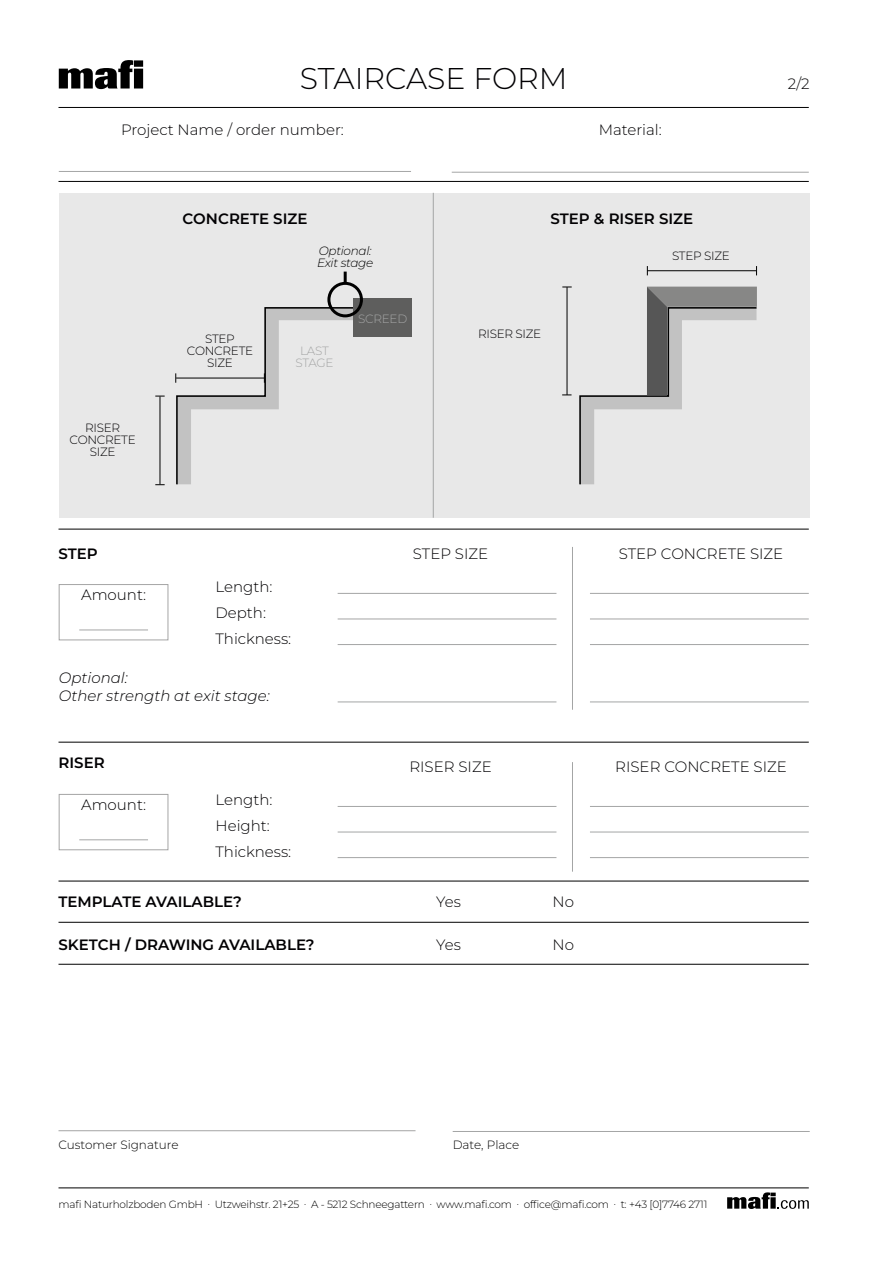
<style>
.page{position:relative;width:893px;height:1263px;background:#fff}
.page>*{position:absolute;margin:0;border:0;box-sizing:border-box;transform-origin:0 0}
.t1{font:300 30px "Montserrat";color:#020103}
.t2{font:300 15px "Montserrat";color:#020103}
.t3{font:600 15px "Montserrat";color:#020103}
.t4{font:italic 300 15px/18px "Montserrat";color:#020103}
.t5{font:300 12px/12px "Montserrat";letter-spacing:-.025em;color:#020103;text-align:center}
.t6{font:300 12px "Montserrat";color:#000}
.t7{font:italic 300 12px/12px "Montserrat";letter-spacing:-.025em;color:#000}
.t8{font:300 12px/12px "Montserrat";letter-spacing:-.025em;color:#a4a5a5;text-align:center}
.t9{font:300 10.5px "Montserrat";letter-spacing:-.02em;color:#000}
</style>
<div class="page">
<div style="left:59px;top:193px;width:751px;height:325px;background:#e8e8e8"></div>
<hr style="left:59px;top:1130px;width:357px;height:1px;background:#a4a5a5">
<hr style="left:59px;top:1187px;width:750px;height:1px;background:#000">
<hr style="left:453px;top:1131px;width:357px;height:1px;background:#a4a5a5">
<svg style="left:727px;top:1192px;width:82px;height:17px"></svg>
<hr style="left:59px;top:171px;width:352px;height:1px;background:#a4a5a5">
<hr style="left:59px;top:529px;width:750px;height:1px;background:#000">
<hr style="left:59px;top:181px;width:750px;height:1px;background:#000">
<hr style="left:59px;top:742px;width:750px;height:1px;background:#000">
<hr style="left:59px;top:881px;width:750px;height:1px;background:#000">
<hr style="left:59px;top:107px;width:750px;height:1px;background:#000">
<hr style="left:452px;top:172px;width:357px;height:1px;background:#a4a5a5">
<svg style="left:59px;top:60px;width:84px;height:29px"></svg>
<hr style="left:59px;top:922px;width:750px;height:1px;background:#000">
<hr style="left:59px;top:964px;width:750px;height:1px;background:#000">
<hr style="left:338px;top:593px;width:218px;height:1px;background:#a4a5a5">
<hr style="left:338px;top:806px;width:218px;height:1px;background:#a4a5a5">
<hr style="left:590px;top:593px;width:219px;height:1px;background:#a4a5a5">
<hr style="left:590px;top:806px;width:219px;height:1px;background:#a4a5a5">
<hr style="left:338px;top:619px;width:218px;height:1px;background:#a4a5a5">
<hr style="left:338px;top:832px;width:218px;height:1px;background:#a4a5a5">
<hr style="left:590px;top:619px;width:219px;height:1px;background:#a4a5a5">
<hr style="left:590px;top:832px;width:219px;height:1px;background:#a4a5a5">
<hr style="left:338px;top:644px;width:218px;height:1px;background:#a4a5a5">
<hr style="left:338px;top:701px;width:218px;height:1px;background:#a4a5a5">
<hr style="left:338px;top:857px;width:218px;height:1px;background:#a4a5a5">
<hr style="left:572px;top:547px;width:1px;height:163px;background:#a4a5a5">
<hr style="left:433px;top:193px;width:1px;height:325px;background:#a4a5a5">
<hr style="left:572px;top:762px;width:1px;height:110px;background:#a4a5a5">
<hr style="left:590px;top:644px;width:219px;height:1px;background:#a4a5a5">
<hr style="left:590px;top:701px;width:219px;height:1px;background:#a4a5a5">
<hr style="left:590px;top:857px;width:219px;height:1px;background:#a4a5a5">
<hr style="left:79px;top:630px;width:69px;height:1px;background:#a4a5a5">
<hr style="left:79px;top:839px;width:69px;height:1px;background:#a4a5a5">
<div style="left:59px;top:584px;width:109px;height:56px;border:1px solid #a5a5a5"></div>
<div style="left:59px;top:794px;width:109px;height:56px;border:1px solid #a5a5a5"></div>
<svg style="left:175px;top:306px;width:180px;height:179px"></svg>
<hr style="left:160px;top:396px;width:1px;height:88px;background:#000">
<hr style="left:647px;top:270px;width:109px;height:1px;background:#000">
<hr style="left:567px;top:287px;width:1px;height:108px;background:#000">
<svg style="left:579px;top:287px;width:178px;height:198px"></svg>
<div style="left:353px;top:298px;width:59px;height:38px;background:#5e5e5d"></div>
<div style="left:327px;top:282px;width:36px;height:35px;border:3px solid #000;border-radius:50%"></div>
<svg style="left:344px;top:272px;width:3px;height:11px"></svg>
<h1 class="t1" style="left:300px;top:58px;width:269px">STAIRCASE FORM</h1>
<p class="t2" style="left:121px;top:120px;width:224px">Project Name / order number:</p>
<p class="t2" style="left:599px;top:120px;width:65px">Material:</p>
<p class="t3" style="left:183px;top:209px;width:126px">CONCRETE SIZE</p>
<p class="t3" style="left:550px;top:209px;width:144px">STEP &amp; RISER SIZE</p>
<p class="t5" style="left:70px;top:421px;width:68px">RISER<br>CONCRETE<br>SIZE</p>
<p class="t5" style="left:187px;top:332px;width:68px">STEP<br>CONCRETE<br>SIZE</p>
<p class="t7" style="left:317px;top:244px;width:58px">Optional:<br>Exit stage</p>
<p class="t8" style="left:295px;top:344px;width:39px">LAST<br>STAGE</p>
<p class="t8" style="left:358px;top:313px;width:51px">SCREED</p>
<p class="t5" style="left:478px;top:328px;width:65px">RISER SIZE</p>
<p class="t5" style="left:672px;top:249px;width:59px">STEP SIZE</p>
<p class="t2" style="left:788px;top:74px;width:23px">2/2</p>
<p class="t3" style="left:59px;top:544px;width:41px">STEP</p>
<p class="t2" style="left:81px;top:584px;width:66px">Amount:</p>
<p class="t2" style="left:215px;top:577px;width:58px">Length:</p>
<p class="t2" style="left:215px;top:603px;width:52px">Depth:</p>
<p class="t2" style="left:215px;top:628px;width:77px">Thickness:</p>
<p class="t4" style="left:59px;top:668px;width:212px">Optional:<br>Other strength at exit stage:</p>
<p class="t3" style="left:59px;top:753px;width:48px">RISER</p>
<p class="t2" style="left:81px;top:794px;width:66px">Amount:</p>
<p class="t2" style="left:215px;top:790px;width:58px">Length:</p>
<p class="t2" style="left:215px;top:816px;width:56px">Height:</p>
<p class="t2" style="left:215px;top:841px;width:77px">Thickness:</p>
<p class="t3" style="left:58px;top:891px;width:185px">TEMPLATE AVAILABLE?</p>
<p class="t3" style="left:58px;top:934px;width:258px">SKETCH / DRAWING AVAILABLE?</p>
<p class="t2" style="left:413px;top:544px;width:77px">STEP SIZE</p>
<p class="t2" style="left:619px;top:544px;width:166px">STEP CONCRETE SIZE</p>
<p class="t2" style="left:409px;top:757px;width:84px">RISER SIZE</p>
<p class="t2" style="left:436px;top:891px;width:26px">Yes</p>
<p class="t2" style="left:436px;top:934px;width:26px">Yes</p>
<p class="t2" style="left:615px;top:757px;width:173px">RISER CONCRETE SIZE</p>
<p class="t2" style="left:553px;top:891px;width:23px">No</p>
<p class="t2" style="left:553px;top:934px;width:23px">No</p>
<p class="t6" style="left:59px;top:1137px;width:122px">Customer Signature</p>
<p class="t6" style="left:453px;top:1137px;width:68px">Date, Place</p>
<p class="t9" style="left:58px;top:1197px;width:650px">mafi Naturholzboden GmbH . Utzweihstr. 21+25 . A - 5212 Schneegattern . www.mafi.com . office@mafi.com . t: +43 [0]7746 2711</p>
</div>
